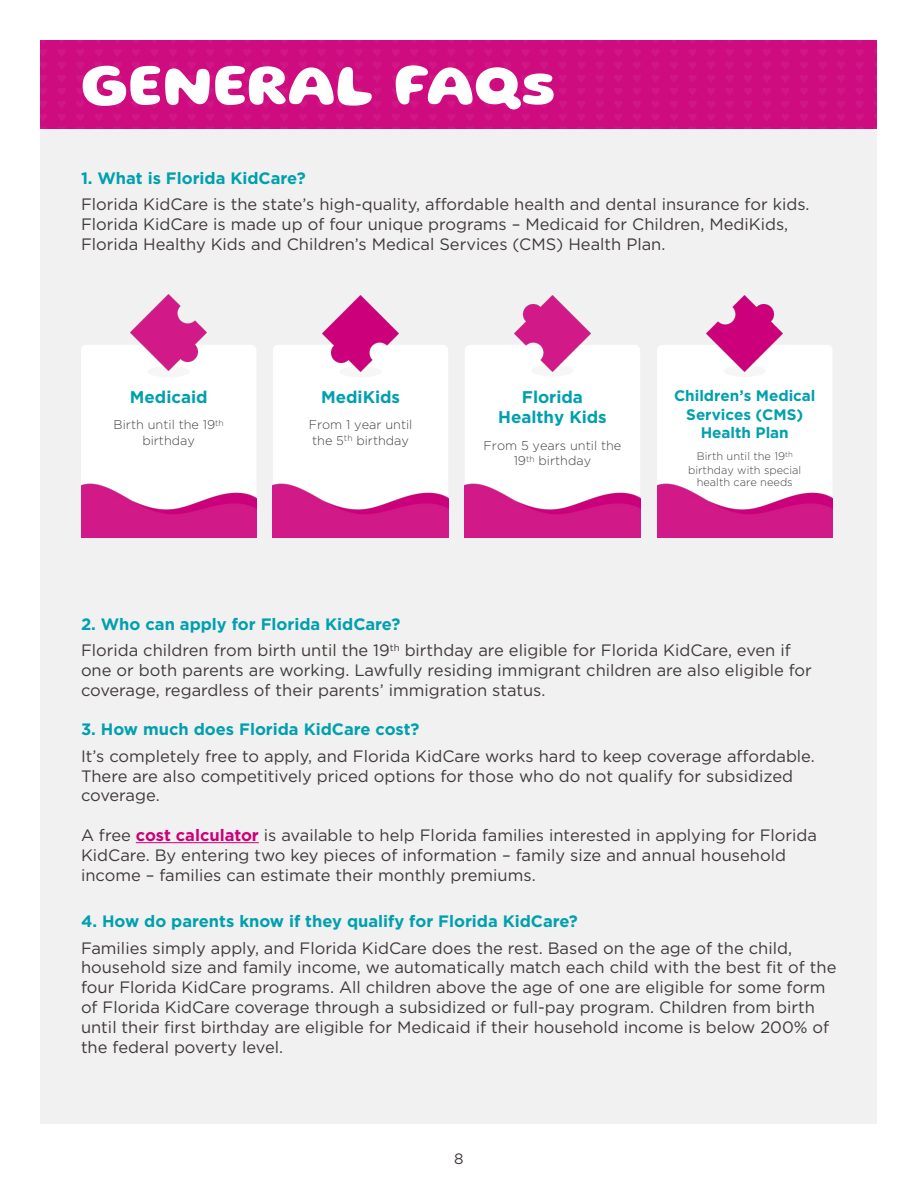
<style>
.page{position:relative;width:918px;height:1188px;background:#fff}
.page>*{position:absolute;margin:0;border:0;box-sizing:border-box;transform-origin:0 0}
.t1{font:700 60px "Gluten";color:#fff}
.t2{font:700 16.95px/20.4px "Gotham";color:#00a0ae;text-align:center}
.Body_copy{font:16.5px/19.8px "Gotham";color:#403a39}
.Body_copy-2{font:700 16.5px "Gotham";color:#00a0af}
.t3{font:700 15.3px/18.1px "Gotham";color:#00a0ae;text-align:center}
.t4{font:15px "Gotham";color:#403a39}
.t5{font:300 12.75px/15.3px "Gotham";color:#414142;text-align:center}
.t6{font:300 10.95px/13.2px "Gotham";color:#414142;text-align:center}
.s1{font-weight:700;color:#cd007a}
</style>
<div class="page">
<div style="left:40px;top:40px;width:838px;height:1084px;background:#f1f1f1"></div>
<img style="left:40px;top:40px;width:838px;height:91px">
<hr style="left:136px;top:842px;width:123px;height:1px;background:#cd007a">
<div style="left:657px;top:345px;width:175px;height:180px;background:#fff;border-radius:5px"></div>
<div style="left:724px;top:365px;width:42px;height:12px;background:#f6f6f6;border-radius:50%"></div>
<img style="left:707px;top:295px;width:76px;height:76px">
<img style="left:657px;top:483px;width:175px;height:55px">
<div style="left:273px;top:345px;width:175px;height:172px;background:#fff;border-radius:5px"></div>
<div style="left:339px;top:366px;width:43px;height:11px;background:#f6f6f6;border-radius:50%"></div>
<img style="left:322px;top:295px;width:77px;height:76px">
<img style="left:273px;top:483px;width:175px;height:55px">
<div style="left:81px;top:345px;width:175px;height:180px;background:#fff;border-radius:5px"></div>
<div style="left:148px;top:366px;width:42px;height:11px;background:#f6f6f6;border-radius:50%"></div>
<img style="left:81px;top:483px;width:175px;height:55px">
<img style="left:131px;top:294px;width:76px;height:77px">
<div style="left:465px;top:345px;width:175px;height:180px;background:#fff;border-radius:5px"></div>
<div style="left:531px;top:365px;width:43px;height:12px;background:#f6f6f6;border-radius:50%"></div>
<img style="left:465px;top:483px;width:175px;height:55px">
<img style="left:514px;top:295px;width:77px;height:76px">
<p class="t1" style="left:81px;top:43px;width:476px">GENERAL FAQs</p>
<p class="Body_copy-2" style="left:81px;top:167px;width:226px">1. What is Florida KidCare?</p>
<p class="Body_copy" style="left:81px;top:194px;width:728px">Florida KidCare is the state’s high-quality, affordable health and dental insurance for kids.<br>Florida KidCare is made up of four unique programs – Medicaid for Children, MediKids,<br>Florida Healthy Kids and Children’s Medical Services (CMS) Health Plan.</p>
<p class="t2" style="left:130px;top:386px;width:79px">Medicaid</p>
<p class="t5" style="left:114px;top:417px;width:112px">Birth until the 19<sup>th </sup>birthday</p>
<p class="t2" style="left:321px;top:386px;width:81px">MediKids</p>
<p class="t5" style="left:309px;top:417px;width:105px;text-align:left">From 1 year until the 5<sup>th</sup> birthday</p>
<p class="t2" style="left:498px;top:386px;width:110px">Florida<br>Healthy Kids</p>
<p class="t5" style="left:484px;top:438px;width:139px">From 5 years until the<br>19<sup>th</sup> birthday</p>
<p class="t3" style="left:674px;top:387px;width:143px">Children’s Medical<br>Services (CMS)<br>Health Plan</p>
<p class="t6" style="left:688px;top:449px;width:115px">Birth until the 19<sup>th </sup>birthday with special health care needs</p>
<p class="Body_copy-2" style="left:81px;top:613px;width:321px">2. Who can apply for Florida KidCare?</p>
<p class="Body_copy" style="left:81px;top:640px;width:732px">Florida children from birth until the 19<sup>th</sup> birthday are eligible for Florida KidCare, even if one or both parents are working. Lawfully residing immigrant children are also eligible for coverage, regardless of their parents’ immigration status.</p>
<p class="Body_copy-2" style="left:81px;top:719px;width:340px">3. How much does Florida KidCare cost?</p>
<p class="Body_copy" style="left:81px;top:746px;width:733px">It’s completely free to apply, and Florida KidCare works hard to keep coverage affordable.<br>There are also competitively priced options for those who do not qualify for subsidized coverage.</p>
<p class="Body_copy" style="left:81px;top:825px;width:738px">A free <span class="s1">cost calculator</span> is available to help Florida families interested in applying for Florida<br>KidCare. By entering two key pieces of information – family size and annual household income – families can estimate their monthly premiums.</p>
<p class="Body_copy-2" style="left:81px;top:910px;width:498px">4. How do parents know if they qualify for Florida KidCare?</p>
<p class="Body_copy" style="left:81px;top:937px;width:757px">Families simply apply, and Florida KidCare does the rest. Based on the age of the child, household size and family income, we automatically match each child with the best fit of the four Florida KidCare programs. All children above the age of one are eligible for some form of Florida KidCare coverage through a subsidized or full-pay program. Children from birth until their first birthday are eligible for Medicaid if their household income is below 200% of the federal poverty level.</p>
<p class="t4" style="left:454px;top:1149px;width:11px">8</p>
</div>
